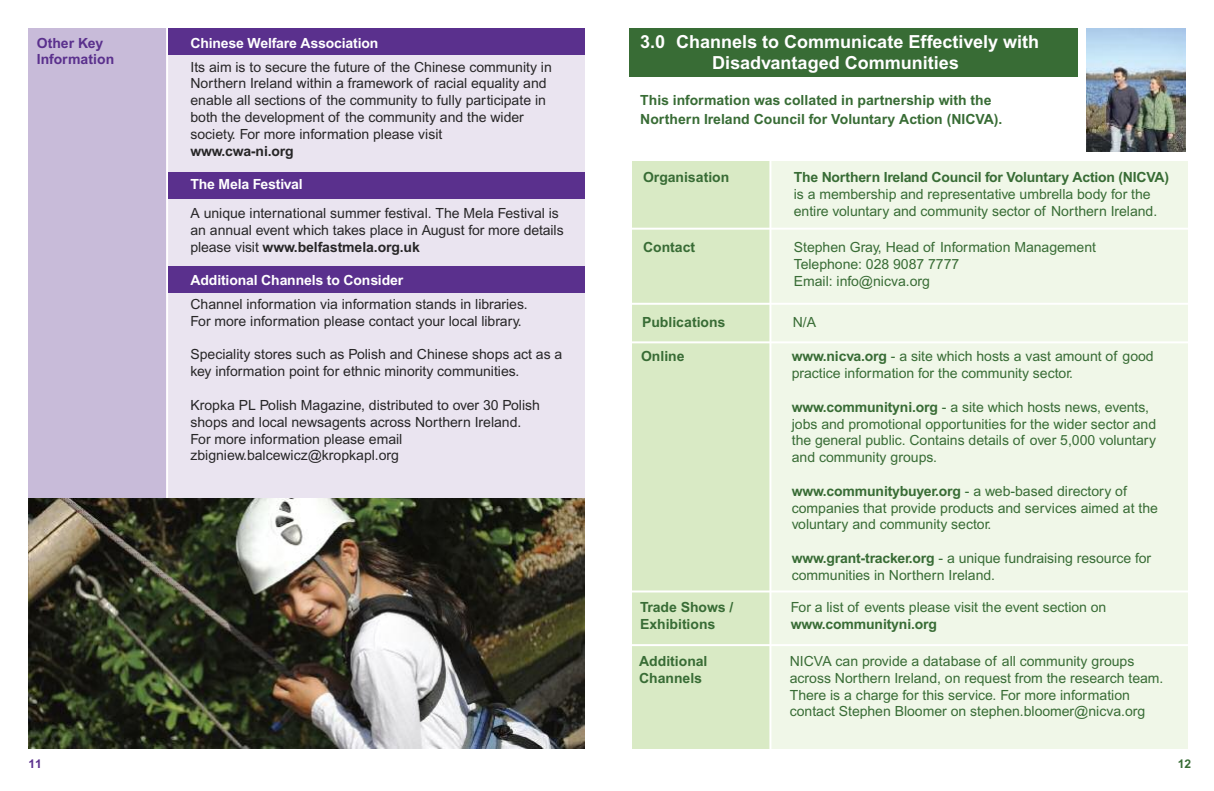
<style>
.page{position:relative;width:1214px;height:791px;background:#fff}
.page>*{position:absolute;margin:0;border:0;box-sizing:border-box;transform-origin:0 0}
.t1{font:700 18px/21px "Arial";color:#fff;text-align:center}
.t2{font:14px/16.8px "Arial";color:#386c35}
.t3{font:14px/16.8px "Arial";color:#272627}
.t4{font:700 14px/19px "Arial";color:#386c35}
.t5{font:700 14px "Arial";letter-spacing:-.01em;color:#fff}
.t6{font:700 14px/16.8px "Arial";color:#5a308d}
.t7{font:700 14px "Arial";letter-spacing:-.01em;color:#272627}
.t8{font:700 12px "Arial";color:#5a308d}
.t9{font:700 12px "Arial";color:#386c35}
.s1{font-weight:700}
</style>
<div class="page">
<div style="left:28px;top:28px;width:144px;height:719px;background:#c8bbd9"></div>
<div style="left:168px;top:30px;width:416px;height:718px;background:#eae4f0"></div>
<hr style="left:166px;top:21px;width:2px;height:746px;background:#fff">
<div style="left:631px;top:161px;width:144px;height:587px;background:#d9eac5"></div>
<div style="left:771px;top:161px;width:416px;height:587px;background:#f0f7e8"></div>
<hr style="left:628px;top:228px;width:573px;height:2px;background:#fff">
<hr style="left:627px;top:303px;width:573px;height:2px;background:#fff">
<hr style="left:626px;top:341px;width:573px;height:2px;background:#fff">
<hr style="left:625px;top:590px;width:573px;height:2px;background:#fff">
<hr style="left:624px;top:644px;width:573px;height:2px;background:#fff">
<hr style="left:769px;top:152px;width:2px;height:607px;background:#fff">
<img style="left:1086px;top:28px;width:99px;height:123px">
<div style="left:629px;top:28px;width:448px;height:49px;background:#386c35"></div>
<div style="left:168px;top:28px;width:416px;height:27px;background:#5a308d"></div>
<div style="left:168px;top:266px;width:416px;height:26px;background:#5a308d"></div>
<div style="left:168px;top:172px;width:416px;height:27px;background:#5a308d"></div>
<img style="left:28px;top:498px;width:556px;height:250px">
<p class="t6" style="left:37px;top:36px;width:79px">Other Key<br>Information</p>
<p class="t5" style="left:190px;top:38px;width:189px">Chinese Welfare Association</p>
<p class="t3" style="left:190px;top:60px;width:363px">Its aim is to secure the future of the Chinese community in Northern Ireland within a framework of racial equality and enable all sections of the community to fully participate in both the development of the community and the wider society. For more information please visit</p>
<p class="t7" style="left:190px;top:146px;width:105px">www.cwa-ni.org</p>
<p class="t5" style="left:190px;top:179px;width:114px">The Mela Festival</p>
<p class="t3" style="left:190px;top:206px;width:374px">A unique international summer festival. The Mela Festival is an annual event which takes place in August for more details please visit <span class="s1">www.belfastmela.org.uk</span></p>
<p class="t5" style="left:190px;top:275px;width:214px">Additional Channels to Consider</p>
<p class="t3" style="left:190px;top:297px;width:338px">Channel information via information stands in libraries.<br>For more information please contact your local library.</p>
<p class="t3" style="left:190px;top:347px;width:373px">Speciality stores such as Polish and Chinese shops act as a key information point for ethnic minority communities.</p>
<p class="t3" style="left:190px;top:398px;width:351px">Kropka PL Polish Magazine, distributed to over 30 Polish shops and local newsagents across Northern Ireland.<br>For more information please email zbigniew.balcewicz@kropkapl.org</p>
<p class="t1" style="left:640px;top:33px;width:400px">3.0 Channels to Communicate Effectively with<br>Disadvantaged Communities</p>
<p class="t4" style="left:640px;top:92px;width:363px">This information was collated in partnership with the<br>Northern Ireland Council for Voluntary Action (NICVA).</p>
<p class="t4" style="left:643px;top:169px;width:88px">Organisation</p>
<p class="t4" style="left:793px;top:169px;width:376px">The Northern Ireland Council for Voluntary Action (NICVA)</p>
<p class="t2" style="left:793px;top:187px;width:365px">is a membership and representative umbrella body for the entire voluntary and community sector of Northern Ireland.</p>
<p class="t4" style="left:643px;top:239px;width:54px">Contact</p>
<p class="t2" style="left:793px;top:240px;width:304px">Stephen Gray, Head of Information Management<br>Telephone: 028 9087 7777<br>Email: info@nicva.org</p>
<p class="t4" style="left:642px;top:314px;width:85px">Publications</p>
<p class="t2" style="left:792px;top:315px;width:25px">N/A</p>
<p class="t4" style="left:641px;top:348px;width:45px">Online</p>
<p class="t2" style="left:791px;top:349px;width:363px"><span class="s1">www.nicva.org</span> - a site which hosts a vast amount of good practice information for the community sector.</p>
<p class="t2" style="left:791px;top:400px;width:366px"><span class="s1">www.communityni.org</span> - a site which hosts news, events, jobs and promotional opportunities for the wider sector and the general public. Contains details of over 5,000 voluntary and community groups.</p>
<p class="t2" style="left:791px;top:484px;width:367px"><span class="s1">www.communitybuyer.org</span> - a web-based directory of companies that provide products and services aimed at the voluntary and community sector.</p>
<p class="t2" style="left:791px;top:551px;width:361px"><span class="s1">www.grant-tracker.org</span> - a unique fundraising resource for communities in Northern Ireland.</p>
<p class="t4" style="left:640px;top:599px;width:95px">Trade Shows /</p>
<p class="t2" style="left:790px;top:600px;width:317px">For a list of events please visit the event section on</p>
<p class="t4" style="left:640px;top:616px;width:77px">Exhibitions</p>
<p class="t4" style="left:790px;top:616px;width:148px">www.communityni.org</p>
<p class="t4" style="left:639px;top:653px;width:70px">Additional</p>
<p class="t2" style="left:789px;top:654px;width:346px">NICVA can provide a database of all community groups</p>
<p class="t4" style="left:639px;top:670px;width:64px">Channels</p>
<p class="t2" style="left:789px;top:671px;width:375px">across Northern Ireland, on request from the research team.<br>There is a charge for this service. For more information contact Stephen Bloomer on stephen.bloomer@nicva.org</p>
<p class="t8" style="left:28px;top:760px;width:15px">11</p>
<p class="t9" style="left:1177px;top:760px;width:15px">12</p>
</div>
